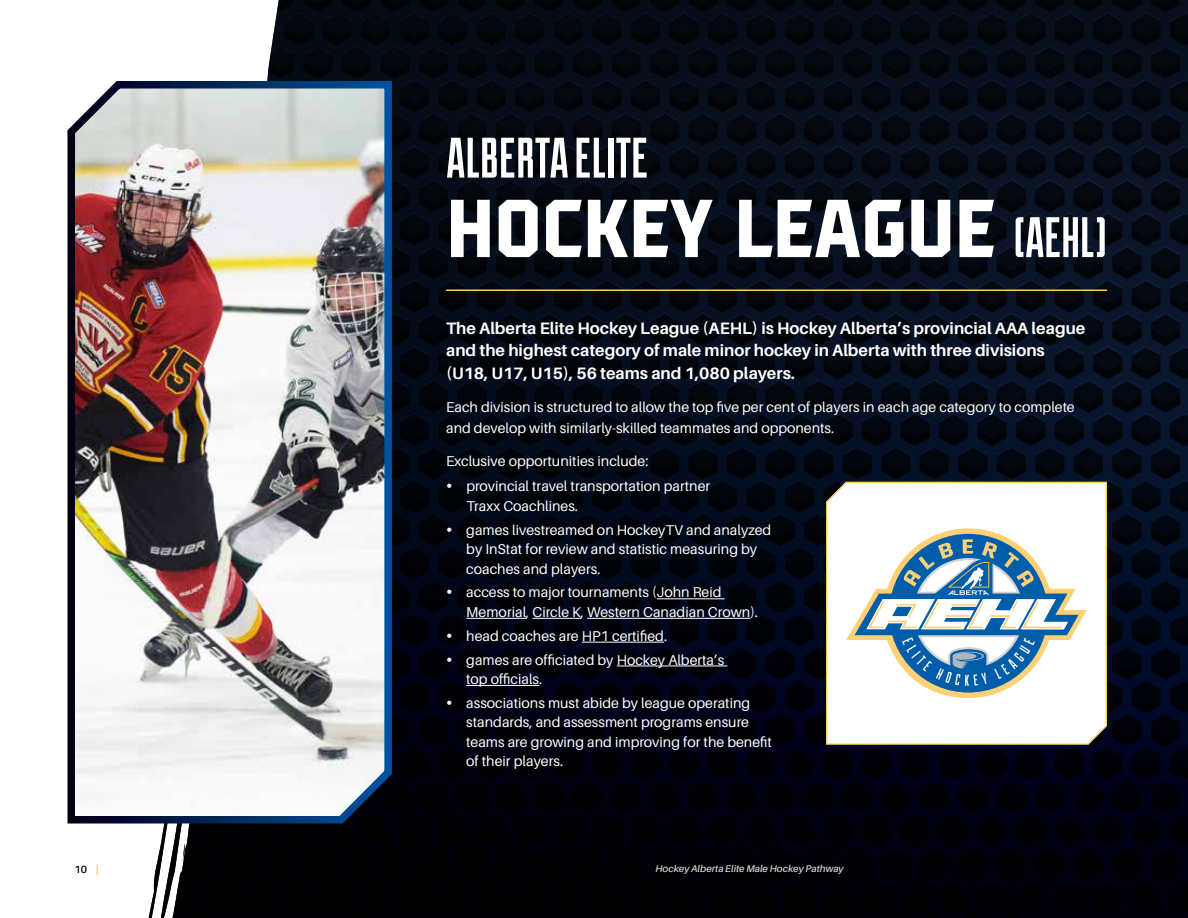
<style>
.page{position:relative;width:1188px;height:918px;background:#fff}
.page>*{position:absolute;margin:0;border:0;box-sizing:border-box;transform-origin:0 0}
.t1{font:81.9px "Outlast";letter-spacing:-.005em;color:#fff}
.t2{font:57px "Duke Fill";color:#fff}
.t3{font:700 16.5px/22.5px "Aileron";color:#fff}
.t4{font:14.25px/19.5px "Aileron";color:#fff}
.t5{font:600 10.5px "Aileron";color:#000}
.t6{font:italic 600 9.75px "Aileron";color:#d2d3d4}
.s1{font-weight:900;color:#ffca59}
.s2{font-family:"Duke Fill";font-size:57px}
</style>
<div class="page">
<img style="left:149px;top:0;width:1039px;height:918px">
<img style="left:67px;top:77px;width:332px;height:750px">
<hr style="left:446px;top:289px;width:661px;height:2px;background:#ffca59">
<hr style="left:657px;top:598px;width:68px;height:1px;background:#fff">
<hr style="left:466px;top:618px;width:60px;height:1px;background:#fff">
<hr style="left:532px;top:618px;width:49px;height:1px;background:#fff">
<hr style="left:587px;top:618px;width:163px;height:1px;background:#fff">
<hr style="left:582px;top:642px;width:82px;height:1px;background:#fff">
<hr style="left:617px;top:666px;width:110px;height:1px;background:#fff">
<hr style="left:466px;top:685px;width:73px;height:1px;background:#fff">
<svg style="left:825px;top:481px;width:283px;height:264px"></svg>
<svg style="left:846px;top:528px;width:241px;height:170px"></svg>
<svg style="left:447px;top:484px;width:4px;height:4px"></svg>
<svg style="left:447px;top:527px;width:4px;height:4px"></svg>
<svg style="left:447px;top:590px;width:4px;height:4px"></svg>
<svg style="left:447px;top:633px;width:4px;height:5px"></svg>
<svg style="left:447px;top:657px;width:4px;height:4px"></svg>
<svg style="left:447px;top:701px;width:4px;height:4px"></svg>
<p class="t5" style="left:75px;top:863px;width:26px">10 <span class="s1">|</span></p>
<h2 class="t2" style="left:446px;top:125px;width:204px">ALBERTA ELITE</h2>
<h1 class="t1" style="left:446px;top:179px;width:662px">HOCKEY LEAGUE <span class="s2">(AEHL)</span></h1>
<p class="t3" style="left:446px;top:317px;width:641px">The Alberta Elite Hockey League (AEHL) is Hockey Alberta’s provincial AAA league and the highest category of male minor hockey in Alberta with three divisions (U18, U17, U15), 56 teams and 1,080 players.</p>
<p class="t4" style="left:446px;top:397px;width:630px;line-height:20.2px">Each division is structured to allow the top five per cent of players in each age category to complete and develop with similarly-skilled teammates and opponents.</p>
<p class="t4" style="left:466px;top:449px;width:245px;line-height:24.9px;text-indent:-20px">Exclusive opportunities include: provincial travel transportation partner</p>
<p class="t4" style="left:466px;top:494px;width:307px;line-height:23.9px">Traxx Coachlines.<br>games livestreamed on HockeyTV and analyzed</p>
<p class="t4" style="left:466px;top:540px;width:292px">by InStat for review and statistic measuring by coaches and players.</p>
<p class="t4" style="left:466px;top:583px;width:293px">access to major tournaments (John Reid<br>Memorial, Circle K, Western Canadian Crown).</p>
<p class="t4" style="left:466px;top:624px;width:259px;line-height:23.9px">head coaches are HP1 certified.<br>games are officiated by Hockey Alberta’s</p>
<p class="t4" style="left:466px;top:667px;width:286px;line-height:23.9px">top officials.<br>associations must abide by league operating</p>
<p class="t4" style="left:466px;top:713px;width:307px">standards, and assessment programs ensure teams are growing and improving for the benefit of their players.</p>
<p class="t6" style="left:655px;top:863px;width:190px">Hockey Alberta Elite Male Hockey Pathway</p>
</div>
